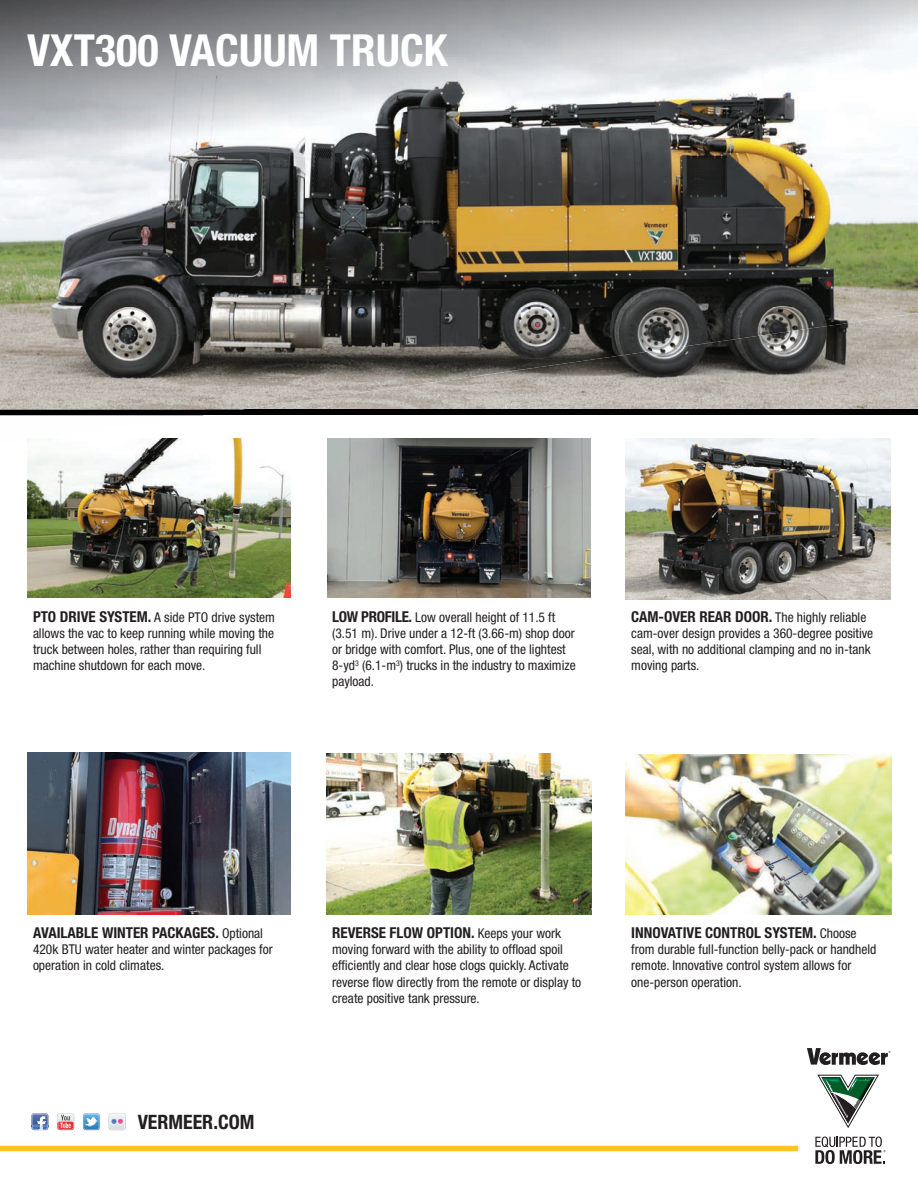
<style>
.page{position:relative;width:918px;height:1188px;background:#fff}
.page>*{position:absolute;margin:0;border:0;box-sizing:border-box;transform-origin:0 0}
.t1{font:700 condensed 44.25px "Helvetica Neue";color:#fff}
.t2{font:700 condensed 19.8px "Helvetica Neue";color:#231f20}
.t3{font:700 condensed 15px "Helvetica Neue";color:#231f20}
.t4{font:condensed 13.5px/16.2px "Helvetica Neue";color:#231f20}
.s1{font-weight:700;font-size:15px}
.s2{font-weight:400;font-size:13.5px}
</style>
<div class="page">
<img style="left:625px;top:438px;width:266px;height:161px">
<img style="left:408px;top:357px;width:510px;height:53px">
<div style="left:0;top:410px;width:918px;height:5px;background:#010101"></div>
<img style="left:625px;top:755px;width:266px;height:160px">
<svg style="left:32px;top:1113px;width:17px;height:18px"></svg>
<img style="left:32px;top:1114px;width:16px;height:3px">
<svg style="left:109px;top:1113px;width:17px;height:17px"></svg>
<svg style="left:57px;top:1113px;width:17px;height:17px"></svg>
<svg style="left:83px;top:1113px;width:17px;height:17px"></svg>
<svg style="left:807px;top:1048px;width:83px;height:17px"></svg>
<svg style="left:815px;top:1137px;width:71px;height:27px"></svg>
<svg style="left:817px;top:1075px;width:62px;height:53px"></svg>
<div style="left:0;top:1146px;width:798px;height:5px;background:#fec422"></div>
<img style="left:0;top:0;width:918px;height:307px">
<img style="left:0;top:307px;width:408px;height:103px">
<img style="left:408px;top:307px;width:204px;height:79px">
<img style="left:612px;top:307px;width:306px;height:50px">
<img style="left:327px;top:438px;width:264px;height:160px">
<img style="left:27px;top:438px;width:264px;height:159px">
<img style="left:326px;top:754px;width:266px;height:160px">
<img style="left:27px;top:753px;width:264px;height:161px">
<h1 class="t1" style="left:27px;top:23px;width:422px">VXT300 VACUUM TRUCK</h1>
<p class="t4" style="left:33px;top:609px;width:243px"><span class="s1">PTO DRIVE SYSTEM.</span> A side PTO drive system allows the vac to keep running while moving the truck between holes, rather than requiring full machine shutdown for each move.</p>
<p class="t4" style="left:332px;top:609px;width:245px"><span class="s1">LOW PROFILE.</span> Low overall height of 11.5 ft (3.51 m). Drive under a 12-ft (3.66-m) shop door or bridge with comfort. Plus, one of the lightest 8-yd<sup>3</sup> (6.1-m<sup>3</sup>) trucks in the industry to maximize payload.</p>
<p class="t3" style="left:631px;top:607px;width:237px">CAM-OVER REAR DOOR. <span class="s2">The highly reliable</span></p>
<p class="t4" style="left:631px;top:625px;width:244px">cam-over design provides a 360-degree positive seal, with no additional clamping and no in-tank moving parts.</p>
<p class="t3" style="left:33px;top:924px;width:232px">AVAILABLE WINTER PACKAGES. <span class="s2">Optional</span></p>
<p class="t4" style="left:33px;top:941px;width:241px">420k BTU water heater and winter packages for operation in cold climates.</p>
<h2 class="t2" style="left:138px;top:1110px;width:118px">VERMEER.COM</h2>
<p class="t3" style="left:332px;top:924px;width:230px">REVERSE FLOW OPTION. <span class="s2">Keeps your work</span></p>
<p class="t4" style="left:332px;top:941px;width:251px">moving forward with the ability to offload spoil efficiently and clear hose clogs quickly. Activate reverse flow directly from the remote or display to create positive tank pressure.</p>
<p class="t3" style="left:631px;top:924px;width:227px">INNOVATIVE CONTROL SYSTEM. <span class="s2">Choose</span></p>
<p class="t4" style="left:631px;top:941px;width:247px">from durable full-function belly-pack or handheld remote. Innovative control system allows for one-person operation.</p>
</div>
